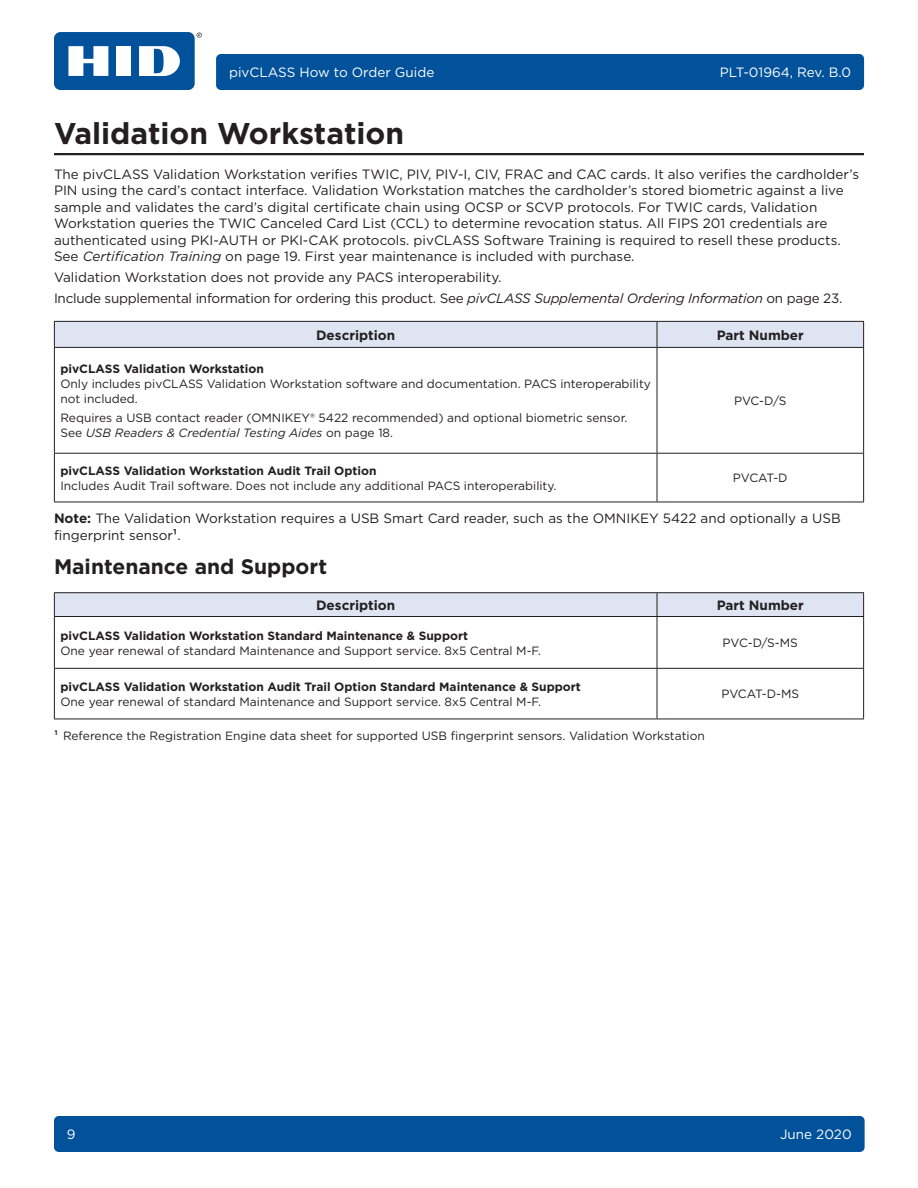
<style>
.page{position:relative;width:918px;height:1188px;background:#fff}
.page>*{position:absolute;margin:0;border:0;box-sizing:border-box;transform-origin:0 0}
.Section{font:700 30px "Gotham";color:#231f20}
.Heading_2_u{font:700 21px "Gotham";color:#231f20}
.Body_1{font:13.5px/16.5px "Gotham";color:#231f20}
.Body_1-2{font:13.5px "Gotham";letter-spacing:-.02em;color:#231f20}
.t1{font:13.5px "Gotham";color:#fff}
.Table_Heading_Center{font:700 13.5px "Gotham";color:#231f20}
.Table_Body_Center{font:12px/15px "Gotham";color:#231f20}
.Table_Body_Center-2{font:700 12px "Gotham";color:#231f20}
.table_notes{font:12px "Gotham";color:#231f20}
.s1{font-style:italic}
.s2{font-weight:700}
</style>
<div class="page">
<svg style="left:197px;top:33px;width:5px;height:5px"></svg>
<div style="left:54px;top:32px;width:141px;height:58px;background:#01529a;border-radius:7px"></div>
<div style="left:116px;top:46px;width:15px;height:30px;background:#fff"></div>
<svg style="left:68px;top:46px;width:40px;height:30px"></svg>
<svg style="left:139px;top:46px;width:41px;height:30px"></svg>
<div style="left:216px;top:54px;width:648px;height:36px;background:#01529a;border-radius:5px"></div>
<div style="left:54px;top:1116px;width:811px;height:36px;background:#01529a;border-radius:5px"></div>
<hr style="left:54px;top:153px;width:810px;height:2px;background:#231f20">
<svg style="left:54px;top:321px;width:810px;height:26px;background:#d5dbe8"></svg>
<hr style="left:54px;top:347px;width:603px;height:1px;background:#231f20">
<hr style="left:54px;top:348px;width:1px;height:105px;background:#231f20">
<hr style="left:657px;top:347px;width:207px;height:1px;background:#231f20">
<hr style="left:657px;top:348px;width:1px;height:105px;background:#231f20">
<hr style="left:863px;top:348px;width:1px;height:105px;background:#231f20">
<hr style="left:54px;top:453px;width:603px;height:1px;background:#231f20">
<hr style="left:54px;top:454px;width:1px;height:48px;background:#231f20">
<hr style="left:657px;top:453px;width:207px;height:1px;background:#231f20">
<hr style="left:657px;top:454px;width:1px;height:48px;background:#231f20">
<hr style="left:863px;top:454px;width:1px;height:48px;background:#231f20">
<hr style="left:54px;top:502px;width:603px;height:1px;background:#231f20">
<hr style="left:657px;top:502px;width:207px;height:1px;background:#231f20">
<hr style="left:54px;top:592px;width:603px;height:1px;background:#231f20">
<hr style="left:657px;top:592px;width:207px;height:1px;background:#231f20">
<div style="left:54px;top:593px;width:810px;height:23px;background:#dee4f1"></div>
<hr style="left:54px;top:616px;width:603px;height:1px;background:#231f20">
<hr style="left:54px;top:617px;width:1px;height:51px;background:#231f20">
<hr style="left:657px;top:616px;width:207px;height:1px;background:#231f20">
<hr style="left:657px;top:617px;width:1px;height:51px;background:#231f20">
<hr style="left:863px;top:617px;width:1px;height:51px;background:#231f20">
<hr style="left:54px;top:668px;width:603px;height:1px;background:#231f20">
<hr style="left:54px;top:669px;width:1px;height:50px;background:#231f20">
<hr style="left:657px;top:668px;width:207px;height:1px;background:#231f20">
<hr style="left:657px;top:669px;width:1px;height:50px;background:#231f20">
<hr style="left:863px;top:669px;width:1px;height:50px;background:#231f20">
<hr style="left:54px;top:719px;width:603px;height:1px;background:#231f20">
<hr style="left:657px;top:719px;width:207px;height:1px;background:#231f20">
<p class="t1" style="left:229px;top:64px;width:207px">pivCLASS How to Order Guide</p>
<p class="t1" style="left:720px;top:64px;width:133px">PLT-01964, Rev. B.0</p>
<p class="Section" style="left:54px;top:113px;width:352px">Validation Workstation</p>
<p class="Body_1" style="left:54px;top:165px;width:807px">The pivCLASS Validation Workstation verifies TWIC, PIV, PIV-I, CIV, FRAC and CAC cards. It also verifies the cardholder’s PIN using the card’s contact interface. Validation Workstation matches the cardholder’s stored biometric against a live sample and validates the card’s digital certificate chain using OCSP or SCVP protocols. For TWIC cards, Validation Workstation queries the TWIC Canceled Card List (CCL) to determine revocation status. All FIPS 201 credentials are authenticated using PKI-AUTH or PKI-CAK protocols. pivCLASS Software Training is required to resell these products.<br>See <span class="s1">Certification Training</span> on page 19. First year maintenance is included with purchase.</p>
<p class="Body_1" style="left:54px;top:269px;width:449px">Validation Workstation does not provide any PACS interoperability.</p>
<p class="Body_1-2" style="left:54px;top:290px;width:790px">Include supplemental information for ordering this product. See <span class="s1">pivCLASS Supplemental Ordering Information</span> on page 23.</p>
<p class="Table_Heading_Center" style="left:316px;top:326px;width:81px">Description</p>
<p class="Table_Heading_Center" style="left:717px;top:326px;width:89px">Part Number</p>
<p class="Table_Body_Center-2" style="left:60px;top:361px;width:205px">pivCLASS Validation Workstation</p>
<p class="Table_Body_Center" style="left:60px;top:376px;width:592px">Only includes pivCLASS Validation Workstation software and documentation. PACS interoperability not included.</p>
<p class="Table_Body_Center" style="left:60px;top:410px;width:569px">Requires a USB contact reader (OMNIKEY® 5422 recommended) and optional biometric sensor.<br>See <span class="s1">USB Readers &amp; Credential Testing Aides</span> on page 18.</p>
<p class="Table_Body_Center" style="left:734px;top:393px;width:54px">PVC-D/S</p>
<p class="Table_Body_Center-2" style="left:60px;top:463px;width:318px">pivCLASS Validation Workstation Audit Trail Option</p>
<p class="Table_Body_Center" style="left:60px;top:478px;width:498px">Includes Audit Trail software. Does not include any additional PACS interoperability.</p>
<p class="Table_Body_Center" style="left:733px;top:470px;width:56px">PVCAT-D</p>
<p class="Body_1" style="left:54px;top:510px;width:788px"><span class="s2">Note:</span> The Validation Workstation requires a USB Smart Card reader, such as the OMNIKEY 5422 and optionally a USB fingerprint sensor<span class="s2">¹</span>.</p>
<p class="Heading_2_u" style="left:54px;top:553px;width:275px">Maintenance and Support</p>
<p class="Table_Heading_Center" style="left:316px;top:596px;width:81px">Description</p>
<p class="Table_Heading_Center" style="left:717px;top:596px;width:89px">Part Number</p>
<p class="Table_Body_Center-2" style="left:60px;top:628px;width:409px">pivCLASS Validation Workstation Standard Maintenance &amp; Support</p>
<p class="Table_Body_Center" style="left:60px;top:643px;width:482px">One year renewal of standard Maintenance and Support service. 8x5 Central M-F.</p>
<p class="Table_Body_Center" style="left:723px;top:635px;width:77px">PVC-D/S-MS</p>
<p class="Table_Body_Center-2" style="left:60px;top:679px;width:522px">pivCLASS Validation Workstation Audit Trail Option Standard Maintenance &amp; Support</p>
<p class="Table_Body_Center" style="left:60px;top:694px;width:482px">One year renewal of standard Maintenance and Support service. 8x5 Central M-F.</p>
<p class="table_notes" style="left:54px;top:728px;width:652px"><span class="s2">¹</span> Reference the Registration Engine data sheet for supported USB fingerprint sensors. Validation Workstation</p>
<p class="Table_Body_Center" style="left:721px;top:686px;width:79px">PVCAT-D-MS</p>
<p class="t1" style="left:67px;top:1126px;width:10px">9</p>
<p class="t1" style="left:780px;top:1126px;width:73px">June 2020</p>
</div>
